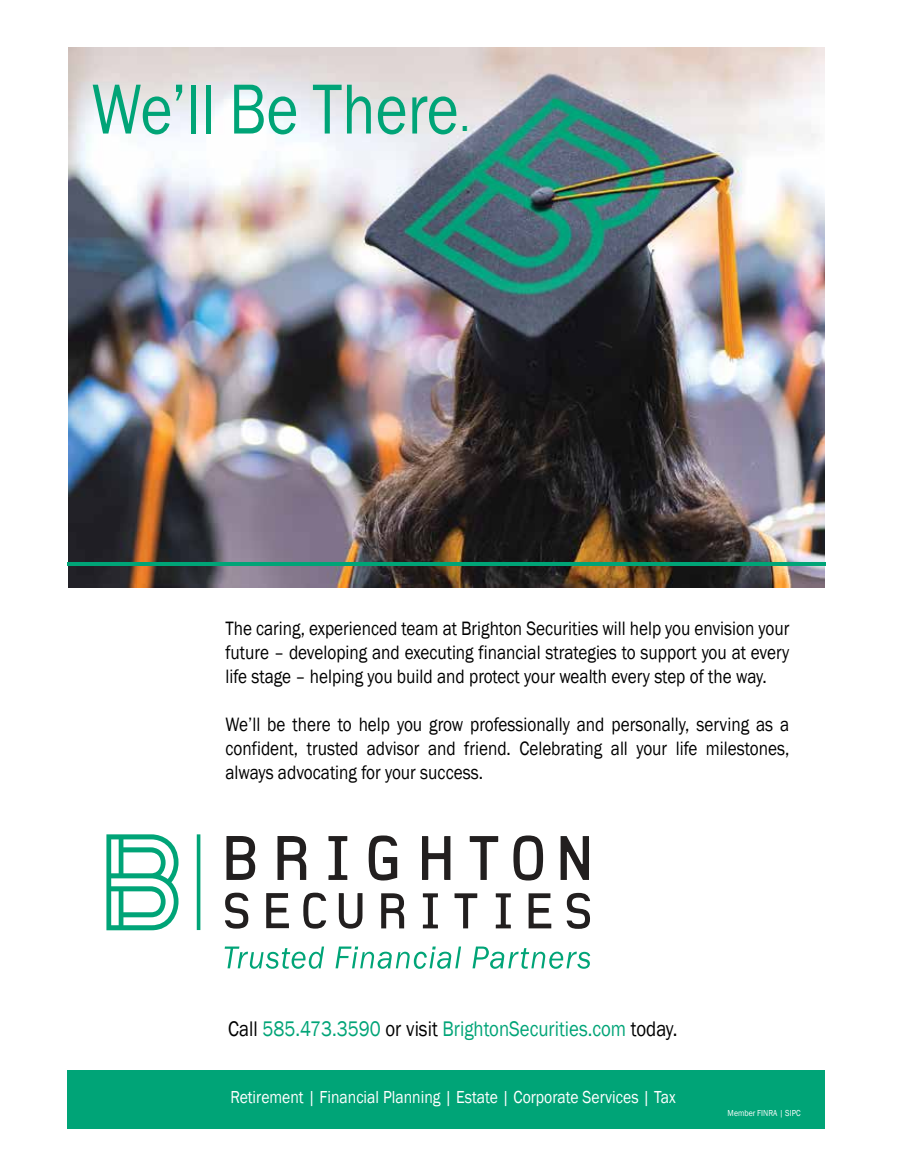
<style>
.page{position:relative;width:905px;height:1175px;background:#fff}
.page>*{position:absolute;margin:0;border:0;box-sizing:border-box;transform-origin:0 0}
.t1{font:45.75px "Franklin Gothic";color:#00a477;scale:.84 1}
.t2{font:21.75px "Franklin Gothic";color:#00a477;scale:.87 1}
.t3{font:19.95px/23.9px "Franklin Gothic";color:#000;text-align:justify;scale:.87 1}
.t4{font:17.85px "Franklin Gothic";color:#fff;scale:.88 1}
.t5{font:9px "Franklin Gothic";color:#fff;scale:.88 1}
.s1{color:#000}
</style>
<div class="page">
<svg style="left:225px;top:946px;width:99px;height:22px"></svg>
<svg style="left:335px;top:946px;width:126px;height:22px"></svg>
<svg style="left:472px;top:946px;width:118px;height:22px"></svg>
<svg style="left:226px;top:836px;width:29px;height:44px"></svg>
<svg style="left:277px;top:836px;width:29px;height:44px"></svg>
<svg style="left:328px;top:836px;width:19px;height:44px"></svg>
<svg style="left:368px;top:835px;width:29px;height:45px"></svg>
<svg style="left:422px;top:836px;width:28px;height:44px"></svg>
<svg style="left:469px;top:836px;width:29px;height:44px"></svg>
<svg style="left:513px;top:835px;width:30px;height:45px"></svg>
<svg style="left:560px;top:836px;width:29px;height:44px"></svg>
<svg style="left:225px;top:892px;width:23px;height:36px"></svg>
<svg style="left:266px;top:893px;width:23px;height:35px"></svg>
<svg style="left:303px;top:892px;width:23px;height:36px"></svg>
<svg style="left:339px;top:893px;width:23px;height:35px"></svg>
<svg style="left:381px;top:893px;width:23px;height:35px"></svg>
<svg style="left:423px;top:893px;width:15px;height:35px"></svg>
<svg style="left:454px;top:893px;width:23px;height:35px"></svg>
<svg style="left:495px;top:893px;width:16px;height:35px"></svg>
<svg style="left:528px;top:893px;width:23px;height:35px"></svg>
<svg style="left:566px;top:893px;width:24px;height:35px"></svg>
<svg style="left:106px;top:834px;width:72px;height:96px"></svg>
<hr style="left:197px;top:834px;width:3px;height:96px;background:#00a477">
<div style="left:68px;top:1070px;width:756px;height:58px;background:#00a477"></div>
<img style="left:68px;top:47px;width:756px;height:540px">
<hr style="left:68px;top:562px;width:758px;height:4px;background:#00a477">
<svg style="left:93px;top:85px;width:77px;height:49px"></svg>
<svg style="left:176px;top:85px;width:6px;height:15px"></svg>
<div style="left:191px;top:85px;width:5px;height:48px;background:#00a477"></div>
<hr style="left:206px;top:85px;width:4px;height:48px;background:#00a477">
<svg style="left:234px;top:85px;width:62px;height:49px"></svg>
<svg style="left:313px;top:85px;width:28px;height:48px"></svg>
<svg style="left:347px;top:85px;width:24px;height:48px"></svg>
<svg style="left:378px;top:96px;width:27px;height:38px"></svg>
<svg style="left:412px;top:96px;width:44px;height:38px;background:#88c9b7"></svg>
<h1 class="t1" style="left:460px;top:87px;width:13px">.</h1>
<p class="t3" style="left:225px;top:617px;width:649px">The caring, experienced team at Brighton Securities will help you envision your future – developing and executing financial strategies to support you at every life stage – helping you build and protect your wealth every step of the way.</p>
<p class="t3" style="left:225px;top:712px;width:649px">We’ll be there to help you grow professionally and personally, serving as a confident, trusted advisor and friend. Celebrating all your life milestones, always advocating for your success.</p>
<p class="t2" style="left:228px;top:1014px;width:518px"><span class="s1">Call</span> 585.473.3590 <span class="s1">or visit</span> BrightonSecurities.com <span class="s1">today.</span></p>
<p class="t4" style="left:230px;top:1086px;width:507px">Retirement | Financial Planning | Estate | Corporate Services | Tax</p>
<p class="t5" style="left:727px;top:1107px;width:84px">Member FINRA | SIPC</p>
</div>
